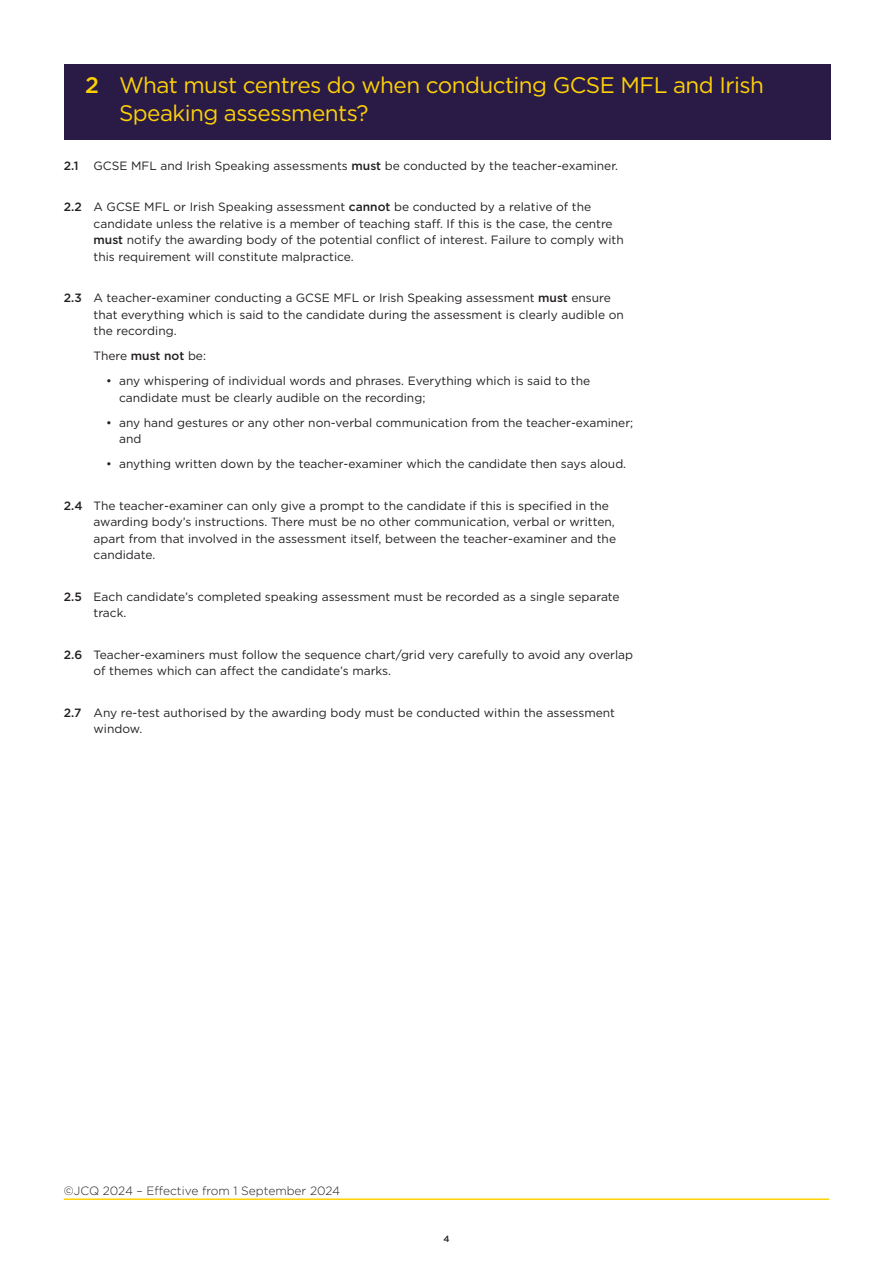
<style>
.page{position:relative;width:893px;height:1263px;background:#fff}
.page>*{position:absolute;margin:0;border:0;box-sizing:border-box;transform-origin:0 0}
.Heading_1_Bold{font:22.5px/28.5px "Gotham";letter-spacing:-.025em;color:#fed105}
.V3_MAIN_POINT{font:12px/16.5px "Gotham";color:#231f20}
.Body_Copy{font:300 12px "Gotham";color:#231f20}
.V3_MAIN_POINT-2{font:500 12px "Gotham";color:#231f20}
.Body_Copy-2{font:500 9px "Gotham";color:#231f20}
.s1{font-weight:500}
</style>
<div class="page">
<hr style="left:64px;top:1198px;width:765px;height:2px;background:#fed105">
<div style="left:64px;top:64px;width:767px;height:75px;background:#2a1b46"></div>
<p class="Heading_1_Bold" style="left:119px;top:70px;width:646px;text-indent:-34px"><span class="s1">2</span> What must centres do when conducting GCSE MFL and Irish<br>Speaking assessments?</p>
<p class="V3_MAIN_POINT-2" style="left:64px;top:158px;width:16px">2.1</p>
<p class="V3_MAIN_POINT" style="left:94px;top:157px;width:526px">GCSE MFL and Irish Speaking assessments <span class="s1">must</span> be conducted by the teacher-examiner.</p>
<p class="V3_MAIN_POINT" style="left:94px;top:199px;width:532px;text-indent:-30px"><span class="s1">2.2</span> A GCSE MFL or Irish Speaking assessment <span class="s1">cannot</span> be conducted by a relative of the candidate unless the relative is a member of teaching staff. If this is the case, the centre <span class="s1">must</span> notify the awarding body of the potential conflict of interest. Failure to comply with this requirement will constitute malpractice.</p>
<p class="V3_MAIN_POINT" style="left:94px;top:290px;width:532px;text-indent:-30px"><span class="s1">2.3</span> A teacher-examiner conducting a GCSE MFL or Irish Speaking assessment <span class="s1">must</span> ensure that everything which is said to the candidate during the assessment is clearly audible on the recording.</p>
<p class="V3_MAIN_POINT" style="left:94px;top:348px;width:114px">There <span class="s1">must not</span> be:</p>
<p class="V3_MAIN_POINT" style="left:119px;top:373px;width:473px;text-indent:-13px">• any whispering of individual words and phrases. Everything which is said to the candidate must be clearly audible on the recording;</p>
<p class="V3_MAIN_POINT" style="left:119px;top:414px;width:516px;text-indent:-13px">• any hand gestures or any other non-verbal communication from the teacher-examiner; and</p>
<p class="V3_MAIN_POINT" style="left:106px;top:456px;width:521px">• anything written down by the teacher-examiner which the candidate then says aloud.</p>
<p class="V3_MAIN_POINT" style="left:94px;top:497px;width:524px;text-indent:-30px"><span class="s1">2.4</span> The teacher-examiner can only give a prompt to the candidate if this is specified in the awarding body’s instructions. There must be no other communication, verbal or written, apart from that involved in the assessment itself, between the teacher-examiner and the candidate.</p>
<p class="V3_MAIN_POINT" style="left:94px;top:588px;width:528px;text-indent:-30px"><span class="s1">2.5</span> Each candidate’s completed speaking assessment must be recorded as a single separate track.</p>
<p class="V3_MAIN_POINT" style="left:94px;top:646px;width:541px;text-indent:-30px"><span class="s1">2.6</span> Teacher-examiners must follow the sequence chart/grid very carefully to avoid any overlap of themes which can affect the candidate’s marks.</p>
<p class="V3_MAIN_POINT" style="left:94px;top:704px;width:523px;text-indent:-30px"><span class="s1">2.7</span> Any re-test authorised by the awarding body must be conducted within the assessment window.</p>
<p class="Body_Copy" style="left:64px;top:1183px;width:278px">©JCQ 2024 – Effective from 1 September 2024</p>
<p class="Body_Copy-2" style="left:443px;top:1232px;width:8px">4</p>
</div>
